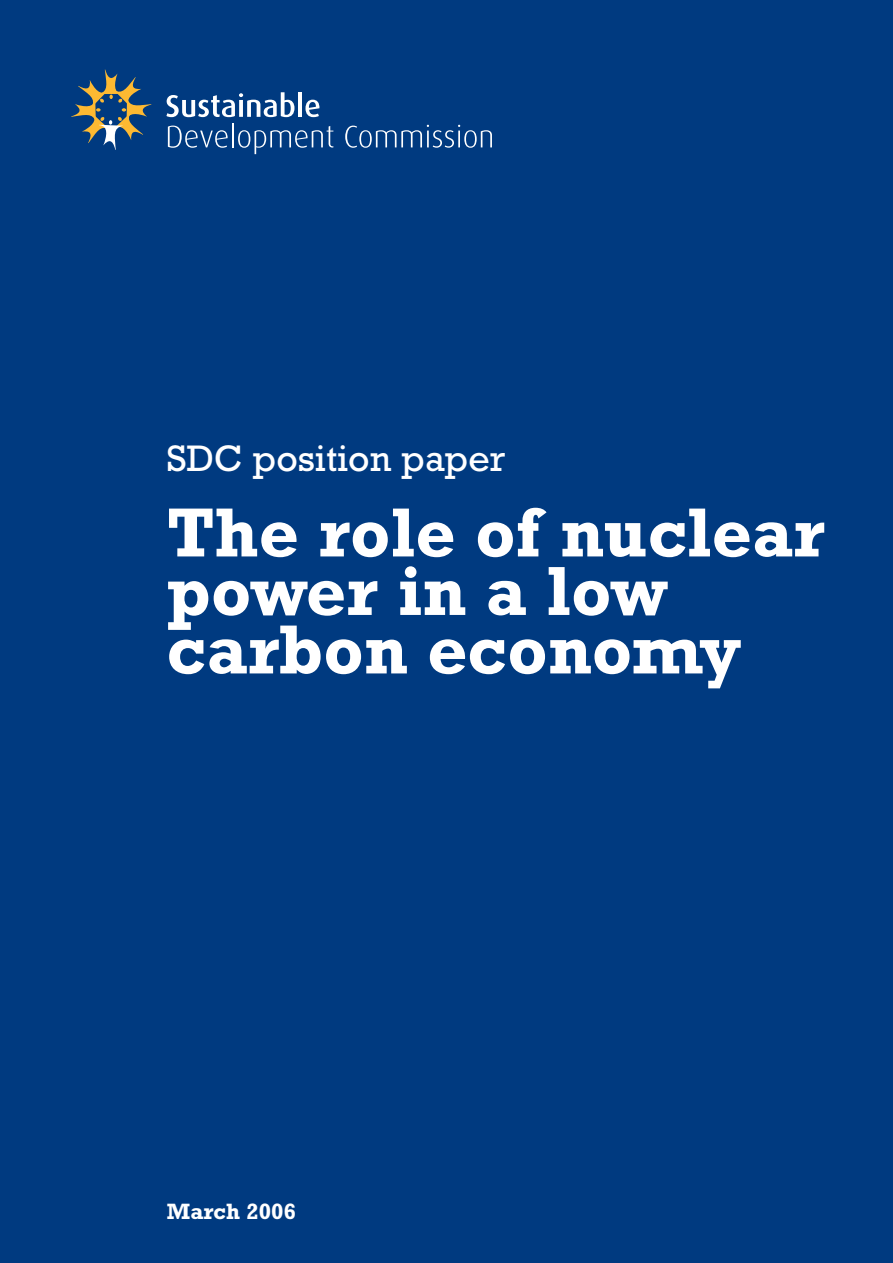
<style>
.page{position:relative;width:893px;height:1263px;background:#003a80}
.page>*{position:absolute;margin:0;border:0;box-sizing:border-box;transform-origin:0 0}
.t1{font:700 70.5px/58.5px "Rockwell";color:#fff}
.t2{font:37.5px "Rockwell";color:#fff}
.t3{font:700 22.5px "Rockwell";color:#fff}
</style>
<div class="page">
<svg style="left:71px;top:70px;width:80px;height:80px"></svg>
<svg style="left:166px;top:92px;width:128px;height:25px"></svg>
<hr style="left:298px;top:92px;width:4px;height:25px;background:#fff">
<svg style="left:305px;top:100px;width:15px;height:17px"></svg>
<svg style="left:168px;top:126px;width:60px;height:22px"></svg>
<hr style="left:232px;top:123px;width:2px;height:24px;background:#fff">
<svg style="left:238px;top:126px;width:95px;height:28px"></svg>
<svg style="left:345px;top:125px;width:147px;height:23px"></svg>
<p class="t2" style="left:167px;top:445px;width:340px">SDC position paper</p>
<p class="t1" style="left:167px;top:511px;width:659px">The role of nuclear power in a low carbon economy</p>
<p class="t3" style="left:167px;top:1204px;width:131px">March 2006</p>
</div>
